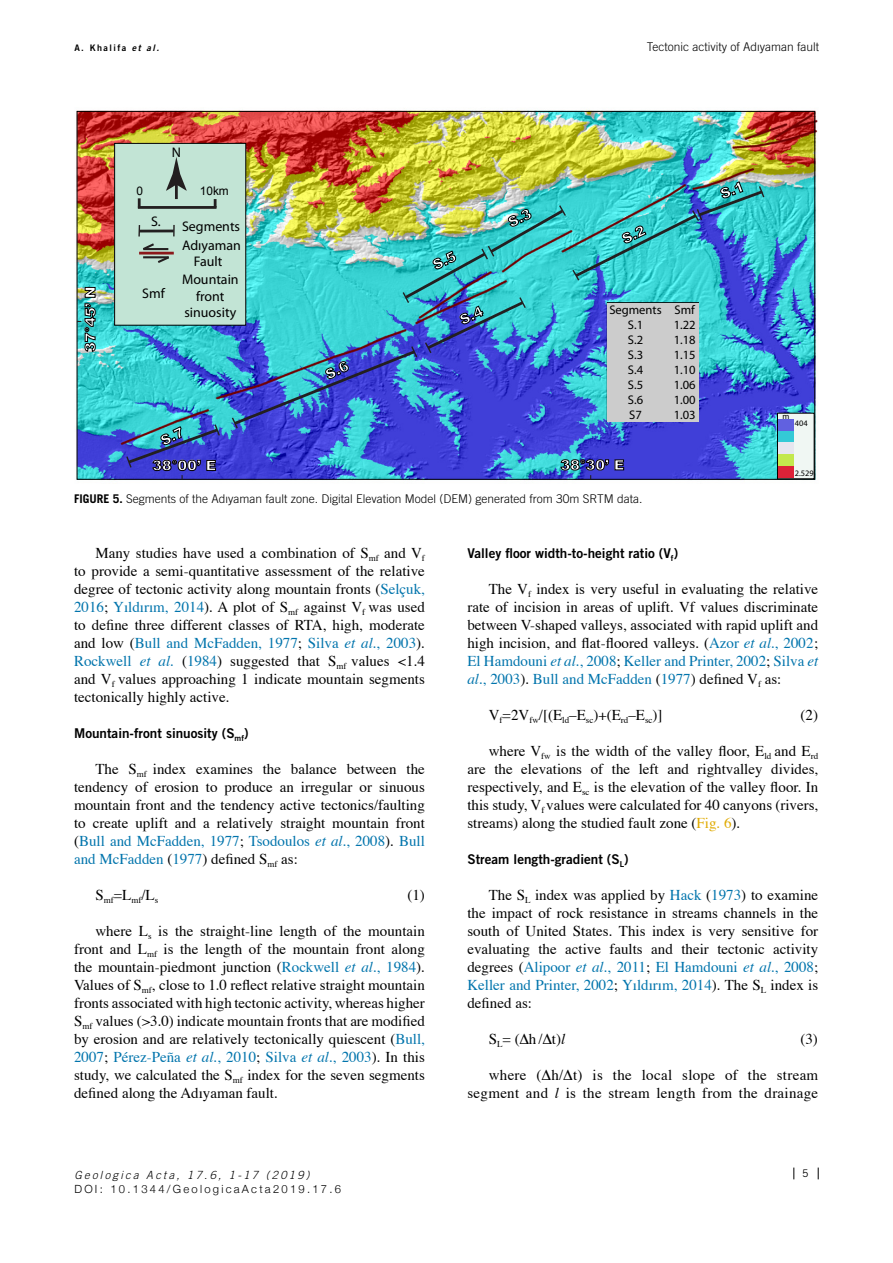
<style>
.page{position:relative;width:893px;height:1263px;background:#fff}
.page>*{position:absolute;margin:0;border:0;box-sizing:border-box;transform-origin:0 0}
.t1{font:15px/18px "Times";color:#000;text-align:justify}
.t2{font:15px/18px "Times";letter-spacing:.02em;color:#000;text-align:right}
.t3{font:13.95px/16.8px "Myriad Pro";color:#000}
.t4{font:900 13.95px "Arial";color:#fff;scale:1.04 1}
.t5{font:13.5px "Trade Gothic Bold Two";color:#000}
.t6{font:12.6px/15px "Myriad Pro";color:#000;text-align:center}
.t7{font:300 12px "Trade Gothic";color:#000}
.t8{font:11.85px "Arial";color:#000}
.t9{font:300 11.25px "Helvetica Neue";letter-spacing:.2em;color:#000}
.t10{font:italic 300 11.25px "Trade Gothic";letter-spacing:.2em;color:#000}
.t11{font:10.5px "Trade Gothic";color:#000}
.t12{font:9px "Trade Gothic Bold Two";letter-spacing:.16em;color:#000}
.t13{font:8.4px "Myriad Pro";color:#000}
.s1{font-style:italic}
.s2{font-weight:700}
.s3{color:#0074ac}
.s4{font-style:italic;color:#0074ac}
.s5{color:#e0aa00}
</style>
<div class="page">
<svg style="left:793px;top:1167px;width:1px;height:12px"></svg>
<svg style="left:818px;top:1167px;width:1px;height:12px"></svg>
<img style="left:76px;top:109px;width:742px;height:371px">
<div style="left:777px;top:413px;width:37px;height:66px;background:#f0f7f3"></div>
<div style="left:779px;top:419px;width:15px;height:12px;background:#6161e0"></div>
<div style="left:779px;top:431px;width:15px;height:11px;background:#34cad6"></div>
<div style="left:779px;top:443px;width:15px;height:11px;background:#e6e6ef"></div>
<div style="left:779px;top:454px;width:15px;height:12px;background:#c3e84d"></div>
<div style="left:779px;top:466px;width:15px;height:12px;background:#dd2238"></div>
<div style="left:115px;top:143px;width:131px;height:182px;background:#c2e4d5"></div>
<hr style="left:138px;top:206px;width:78px;height:3px;background:#231f20">
<svg style="left:214px;top:199px;width:3px;height:8px"></svg>
<svg style="left:138px;top:198px;width:3px;height:8px"></svg>
<hr style="left:175px;top:180px;width:3px;height:19px;background:#231f20">
<svg style="left:166px;top:157px;width:21px;height:34px"></svg>
<svg style="left:561px;top:459px;width:48px;height:20px"></svg>
<svg style="left:615px;top:459px;width:9px;height:11px"></svg>
<svg style="left:77px;top:287px;width:19px;height:65px"></svg>
<svg style="left:138px;top:225px;width:37px;height:38px"></svg>
<div style="left:115px;top:143px;width:131px;height:182px;border:1px solid #000"></div>
<div style="left:777px;top:413px;width:37px;height:66px;border:1px solid #000"></div>
<img style="left:231px;top:181px;width:535px;height:249px">
<img style="left:125px;top:423px;width:96px;height:56px">
<p class="t12" style="left:74px;top:43px;width:86px">A. Khalifa <span class="s1">et al.</span></p>
<p class="t7" style="left:647px;top:40px;width:174px">Tectonic activity of Adıyaman fault</p>
<p class="t3" style="left:172px;top:144px;width:11px">N</p>
<p class="t8" style="left:136px;top:184px;width:8px">0</p>
<p class="t8" style="left:200px;top:184px;width:30px">10km</p>
<p class="t3" style="left:182px;top:217px;width:60px;line-height:18.6px">Segments<br>Adıyaman</p>
<p class="t3" style="left:194px;top:253px;width:30px">Fault</p>
<p class="t3" style="left:151px;top:212px;width:11px">S.</p>
<p class="t4" style="left:80px;top:352px;width:64px;rotate:-90deg">37°45’ N</p>
<p class="t3" style="left:142px;top:284px;width:24px">Smf</p>
<p class="t3" style="left:182px;top:270px;width:58px;text-align:center">Mountain front sinuosity</p>
<p class="t6" style="left:609px;top:302px;width:54px">Segments<br>S.1<br>S.2<br>S.3<br>S.4<br>S.5<br>S.6<br>S7</p>
<p class="t6" style="left:674px;top:302px;width:23px;text-align:justify">Smf 1.22<br>1.18<br>1.15<br>1.10<br>1.06<br>1.00<br>1.03</p>
<p class="t4" style="left:152px;top:455px;width:63px">38°00’ E</p>
<p class="t4" style="left:560px;top:455px;width:63px">38°30’ E</p>
<p class="t7" style="left:74px;top:492px;width:570px"><span class="s2">FIGURE 5.</span> Segments of the Adıyaman fault zone. Digital Elevation Model (DEM) generated from 30m SRTM data.</p>
<p class="t13" style="left:782px;top:410px;width:8px">m</p>
<p class="t13" style="left:795px;top:418px;width:14px">404</p>
<p class="t13" style="left:795px;top:468px;width:20px">2.529</p>
<p class="t1" style="left:74px;top:543px;width:352px;text-indent:21px">Many studies have used a combination of S<sub>mf</sub> and V<sub>f </sub>to provide a semi-quantitative assessment of the relative degree of tectonic activity along mountain fronts (<span class="s3">Selçuk, 2016</span>; <span class="s3">Yıldırım, 2014</span>). A plot of S<sub>mf</sub> against V<sub>f</sub> was used to define three different classes of RTA, high, moderate and low (<span class="s3">Bull and McFadden, 1977</span>; <span class="s3">Silva</span> <span class="s4">et al.</span><span class="s3">, 2003</span>).<br><span class="s3">Rockwell</span> <span class="s4">et al.</span> (<span class="s3">1984</span>) suggested that S<sub>mf</sub> values &lt;1.4 and V<sub>f</sub> values approaching 1 indicate mountain segments tectonically highly active.</p>
<p class="t5" style="left:74px;top:725px;width:176px">Mountain-front sinuosity (S<sub>mf</sub>)</p>
<p class="t1" style="left:74px;top:759px;width:352px;text-indent:21px">The S<sub>mf</sub> index examines the balance between the tendency of erosion to produce an irregular or sinuous mountain front and the tendency active tectonics/faulting to create uplift and a relatively straight mountain front (<span class="s3">Bull and McFadden, 1977</span>; <span class="s3">Tsodoulos</span> <span class="s4">et al.</span><span class="s3">, 2008</span>). <span class="s3">Bull and McFadden</span> (<span class="s3">1977</span>) defined S<sub>mf</sub> as:</p>
<p class="t1" style="left:95px;top:885px;width:64px">S<sub>mf</sub>=L<sub>mf</sub>/L<sub>s</sub></p>
<p class="t1" style="left:407px;top:885px;width:19px">(1)</p>
<p class="t1" style="left:74px;top:921px;width:352px;text-indent:21px">where L<sub>s</sub> is the straight-line length of the mountain front and L<sub>mf</sub> is the length of the mountain front along the mountain-piedmont junction (<span class="s3">Rockwell</span> <span class="s4">et al.</span><span class="s3">, 1984</span>).<br>Values of S<sub>mf</sub>, close to 1.0 reflect relative straight mountain fronts associated with high tectonic activity, whereas higher S<sub>mf</sub> values (&gt;3.0) indicate mountain fronts that are modified by erosion and are relatively tectonically quiescent (<span class="s3">Bull, 2007</span>; <span class="s3">Pérez-Peña</span> <span class="s4">et al.</span><span class="s3">, 2010</span>; <span class="s3">Silva</span> <span class="s4">et al.</span><span class="s3">, 2003</span>). In this study, we calculated the S<sub>mf</sub> index for the seven segments defined along the Adıyaman fault.</p>
<p class="t10" style="left:74px;top:1168px;width:237px">Geologica Acta, 17.6, 1-17 (2019)</p>
<p class="t9" style="left:74px;top:1181px;width:268px">DOI: 10.1344/GeologicaActa2019.17.6</p>
<p class="t5" style="left:467px;top:545px;width:212px">Valley floor width-to-height ratio (V<sub>f</sub>)</p>
<p class="t1" style="left:467px;top:579px;width:352px;text-indent:21px">The V<sub>f</sub> index is very useful in evaluating the relative rate of incision in areas of uplift. Vf values discriminate between V-shaped valleys, associated with rapid uplift and high incision, and flat-floored valleys. (<span class="s3">Azor</span> <span class="s4">et al.</span><span class="s3">, 2002</span>; <span class="s3">El Hamdouni</span> <span class="s4">et al.</span><span class="s3">, 2008</span>; <span class="s3">Keller and Printer, 2002</span>; <span class="s3">Silva</span> <span class="s4">et al.</span><span class="s3">, 2003</span>). <span class="s3">Bull and McFadden</span> (<span class="s3">1977</span>) defined V<sub>f</sub> as:</p>
<p class="t1" style="left:489px;top:705px;width:175px">V<sub>f</sub>=2V<sub>fw</sub>/[(E<sub>ld</sub>–E<sub>sc</sub>)+(E<sub>rd</sub>–E<sub>sc</sub>)]</p>
<p class="t1" style="left:800px;top:705px;width:19px">(2)</p>
<p class="t1" style="left:467px;top:741px;width:352px;text-indent:21px">where V<sub>fw</sub> is the width of the valley floor, E<sub>ld</sub> and E<sub>rd </sub>are the elevations of the left and rightvalley divides, respectively, and E<sub>sc</sub> is the elevation of the valley floor. In this study, V<sub>f</sub> values were calculated for 40 canyons (rivers, streams) along the studied fault zone (<span class="s5">Fig. 6</span>).</p>
<p class="t5" style="left:467px;top:851px;width:163px">Stream length-gradient (S<sub>L</sub>)</p>
<p class="t1" style="left:467px;top:885px;width:352px;text-indent:21px">The S<sub>L</sub> index was applied by <span class="s3">Hack</span> (<span class="s3">1973</span>) to examine the impact of rock resistance in streams channels in the south of United States. This index is very sensitive for evaluating the active faults and their tectonic activity degrees (<span class="s3">Alipoor</span> <span class="s4">et al.</span><span class="s3">, 2011</span>; <span class="s3">El Hamdouni</span> <span class="s4">et al.</span><span class="s3">, 2008</span>; <span class="s3">Keller and Printer, 2002</span>; <span class="s3">Yıldırım, 2014</span>). The S<sub>L</sub> index is defined as:</p>
<p class="t1" style="left:489px;top:1029px;width:78px">S<sub>L</sub>= (∆h /∆t)<span class="s1">l</span></p>
<p class="t1" style="left:800px;top:1029px;width:19px">(3)</p>
<p class="t2" style="left:467px;top:1065px;width:352px">where (∆h/∆t) is the local slope of the stream segment and <span class="s1">l</span> is the stream length from the drainage</p>
<p class="t11" style="left:802px;top:1167px;width:8px">5</p>
</div>
